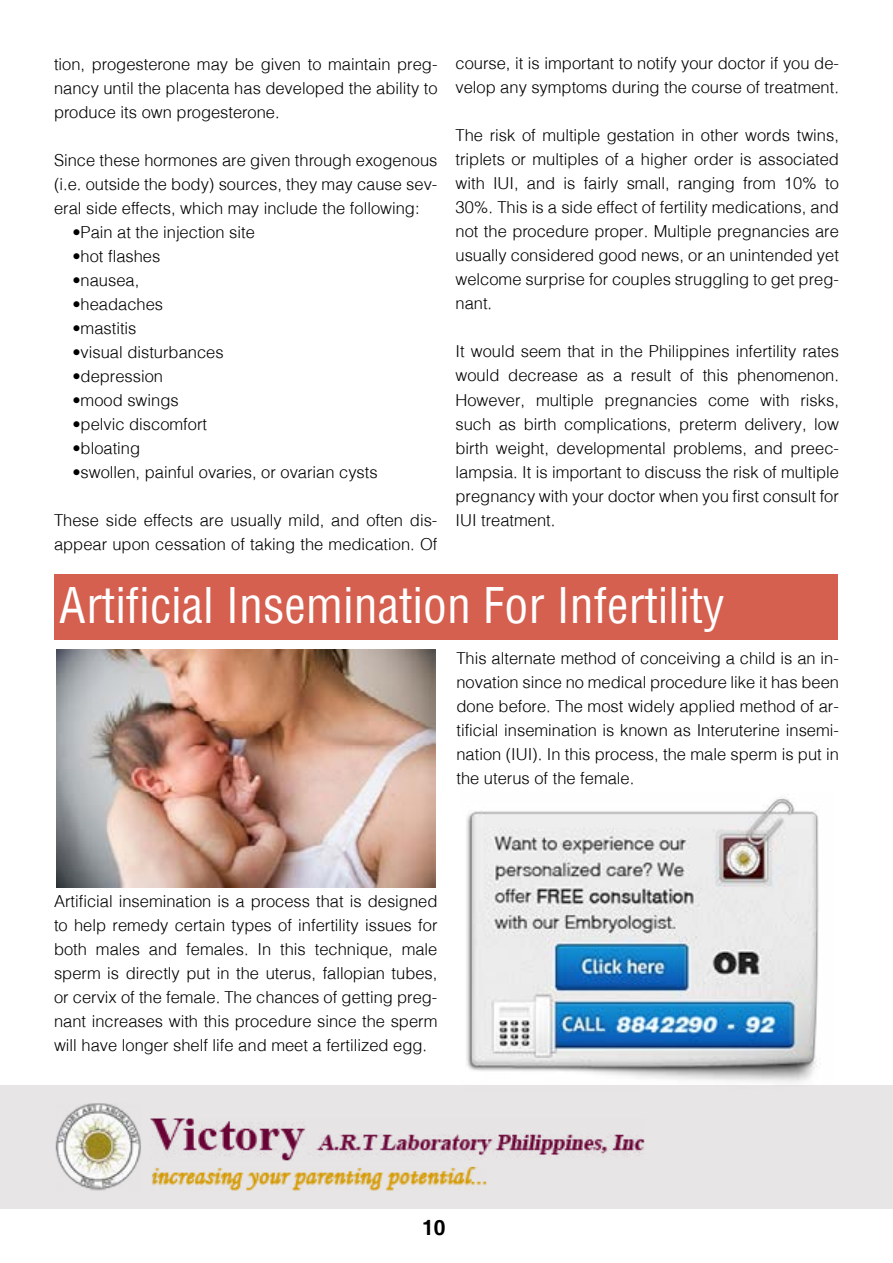
<style>
.page{position:relative;width:893px;height:1263px;background:#fff}
.page>*{position:absolute;margin:0;border:0;box-sizing:border-box;transform-origin:0 0}
.t1{font:condensed 48px "Helvetica";color:#fff}
.t2{font:700 21px "Helvetica";color:#000}
.t3{font:300 16.5px/24px "Helv";color:#000;text-align:justify}
</style>
<div class="page">
<div style="left:0;top:1086px;width:893px;height:123px;background:#e7e5e6"></div>
<img style="left:55px;top:1103px;width:590px;height:88px">
<img style="left:449px;top:797px;width:390px;height:289px">
<div style="left:55px;top:574px;width:783px;height:66px;background:#d66050"></div>
<img style="left:56px;top:649px;width:379px;height:239px">
<p class="t3" style="left:455px;top:51px;width:385px">course, it is important to notify your doctor if you de&shy;velop any symptoms during the course of treatment.</p>
<p class="t3" style="left:455px;top:123px;width:385px">The risk of multiple gestation in other words twins, triplets or multiples of a higher order is associated with IUI, and is fairly small, ranging from 10% to 30%. This is a side effect of fertility medications, and not the procedure proper. Multiple pregnancies are usually considered good news, or an unintended yet welcome surprise for couples struggling to get preg&shy;nant.</p>
<p class="t3" style="left:455px;top:339px;width:385px">It would seem that in the Philippines infertility rates would decrease as a result of this phenomenon.<br>However, multiple pregnancies come with risks, such as birth complications, preterm delivery, low birth weight, developmental problems, and preec&shy;lampsia. It is important to discuss the risk of multiple pregnancy with your doctor when you first consult for IUI treatment.</p>
<p class="t3" style="left:54px;top:52px;width:385px">tion, progesterone may be given to maintain preg&shy;nancy until the placenta has developed the ability to produce its own progesterone.</p>
<p class="t3" style="left:54px;top:148px;width:385px">Since these hormones are given through exogenous (i.e. outside the body) sources, they may cause sev&shy;eral side effects, which may include the following:</p>
<p class="t3" style="left:72px;top:220px;width:184px">•Pain at the injection site</p>
<p class="t3" style="left:72px;top:244px;width:90px">•hot flashes</p>
<p class="t3" style="left:72px;top:268px;width:68px">•nausea,</p>
<p class="t3" style="left:72px;top:292px;width:92px">•headaches</p>
<p class="t3" style="left:72px;top:316px;width:66px">•mastitis</p>
<p class="t3" style="left:72px;top:340px;width:153px">•visual disturbances</p>
<p class="t3" style="left:72px;top:364px;width:92px">•depression</p>
<p class="t3" style="left:72px;top:388px;width:108px">•mood swings</p>
<p class="t3" style="left:72px;top:412px;width:136px">•pelvic discomfort</p>
<p class="t3" style="left:72px;top:436px;width:69px">•bloating</p>
<p class="t3" style="left:72px;top:460px;width:307px">•swollen, painful ovaries, or ovarian cysts</p>
<p class="t3" style="left:54px;top:508px;width:385px">These side effects are usually mild, and often dis&shy;appear upon cessation of taking the medication. Of</p>
<h1 class="t1" style="left:59px;top:574px;width:667px">Artificial Insemination For Infertility</h1>
<p class="t3" style="left:456px;top:646px;width:384px">This alternate method of conceiving a child is an in&shy;novation since no medical procedure like it has been done before. The most widely applied method of ar&shy;tificial insemination is known as Interuterine insemi&shy;nation (IUI). In this process, the male sperm is put in the uterus of the female.</p>
<p class="t3" style="left:54px;top:889px;width:385px">Artificial insemination is a process that is designed to help remedy certain types of infertility issues for both males and females. In this technique, male sperm is directly put in the uterus, fallopian tubes, or cervix of the female. The chances of getting preg&shy;nant increases with this procedure since the sperm will have longer shelf life and meet a fertilized egg.</p>
<p class="t2" style="left:422px;top:1215px;width:25px">10</p>
</div>
